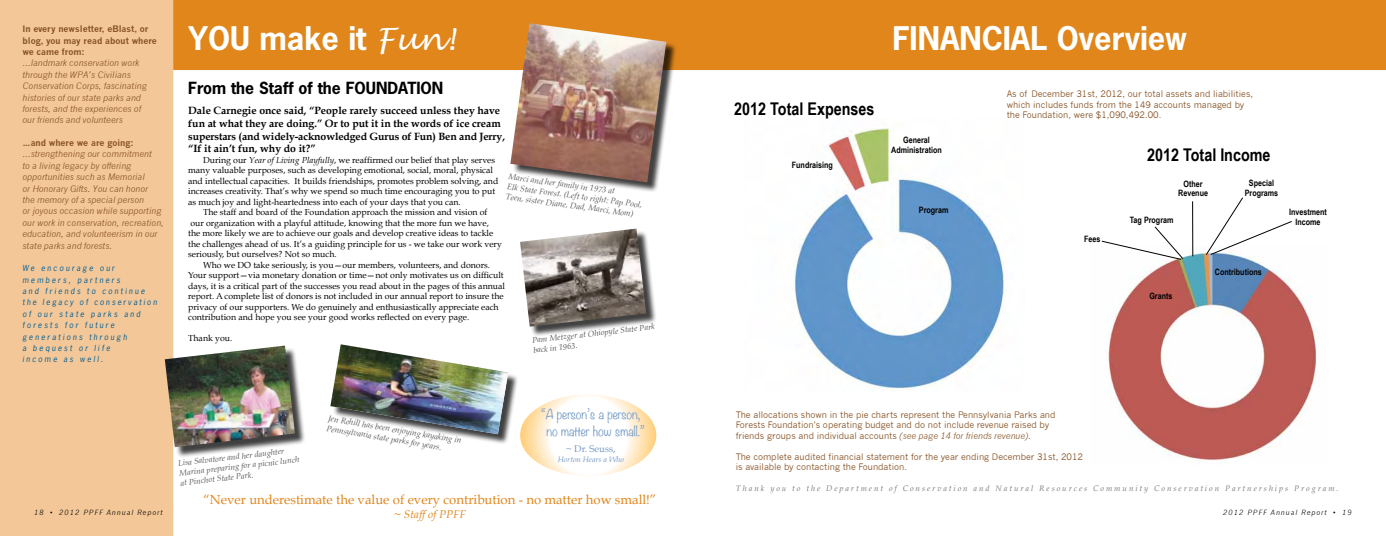
<style>
.page{position:relative;width:1386px;height:536px;background:#fff}
.page>*{position:absolute;margin:0;border:0;box-sizing:border-box;transform-origin:0 0}
.t1{font:700 30.62px "News Gothic Std";color:#fff}
.t2{font:700 17.5px "Arial Narrow";color:#000}
.t3{font:700 15.75px "News Gothic Std";color:#000}
.t4{font:13.12px "Book Antiqua";color:#e0861b}
.t5{font:300 12.25px/16.6px "Noteworthy";color:#7399c6;text-align:center}
.t6{font:italic 11.38px "Book Antiqua";color:#e0861b}
.t7{font:700 10.5px/12.6px "Book Antiqua";color:#000}
.t8{font:9.62px "Book Antiqua";color:#7399c6}
.t9{font:8.75px/10.5px "Book Antiqua";color:#000}
.t10{font:8.75px/10.5px "News Gothic";color:#865122}
.t11{font:italic 8.75px/11.4px "News Gothic";color:#865122}
.t12{font:700 8.75px/9.6px "Arial Narrow";color:#000;text-align:center}
.t13{font:700 8.75px/11.4px "News Gothic";color:#865122}
.t14{font:italic 8.31px/10px "Book Antiqua";color:#58595b}
.t15{font:italic 8.05px "Book Antiqua";letter-spacing:.24em;color:#77787b}
.t16{font:italic 7.88px/11.4px "News Gothic Std";letter-spacing:.27em;color:#005e96}
.t17{font:italic 7.88px "Book Antiqua";color:#7399c6}
.t18{font:italic 7px "News Gothic";letter-spacing:.14em;color:#000}
.s1{font-family:"Lucida Handwriting";font-weight:400;font-style:italic}
.s2{font-style:italic}
</style>
<div class="page">
<div style="left:173px;top:0;width:1213px;height:70px;background:#e0861b"></div>
<img style="left:1108px;top:246px;width:209px;height:214px">
<img style="left:793px;top:125px;width:212px;height:265px">
<div style="left:724px;top:23px;width:630px;height:40px;border:1px solid #e0861b"></div>
<hr style="left:1192px;top:201px;width:1px;height:55px;background:#000">
<svg style="left:1205px;top:197px;width:88px;height:58px"></svg>
<svg style="left:1101px;top:226px;width:83px;height:34px"></svg>
<div style="left:0;top:0;width:173px;height:536px;background:#f3c798"></div>
<div style="left:187px;top:23px;width:506px;height:40px;border:1px solid #e0861b"></div>
<div style="left:522px;top:230px;width:135px;height:107px;background:#000;opacity:.75"></div>
<img style="left:520px;top:228px;width:126px;height:98px">
<div style="left:512px;top:25px;width:165px;height:168px;background:#000;opacity:.75"></div>
<img style="left:510px;top:23px;width:156px;height:159px">
<div style="left:166px;top:347px;width:140px;height:110px;background:#000;opacity:.75"></div>
<img style="left:165px;top:345px;width:130px;height:102px">
<div style="left:332px;top:346px;width:187px;height:99px;background:#000;opacity:.75"></div>
<img style="left:330px;top:344px;width:178px;height:90px">
<svg style="left:520px;top:394px;width:136px;height:82px"></svg>
<p class="t13" style="left:23px;top:23px;width:136px">In every newsletter, eBlast, or blog, you may read about where we came from:</p>
<p class="t11" style="left:23px;top:57px;width:126px">…landmark conservation work through the WPA’s Civilians<br>Conservation Corps, fascinating histories of our state parks and forests, and the experiences of our friends and volunteers</p>
<p class="t13" style="left:23px;top:137px;width:113px">…and where we are going:</p>
<p class="t11" style="left:23px;top:148px;width:143px">…strengthening our commitment<br>to a living legacy by offering opportunities such as Memorial<br>or Honorary Gifts. You can honor<br>the memory of a special person<br>or joyous occasion while supporting our work in conservation, recreation, education, and volunteerism in our state parks and forests.</p>
<p class="t16" style="left:23px;top:263px;width:136px">We encourage our members, partners<br>and friends to continue the legacy of conservation of our state parks and forests for future generations through<br>a bequest or life<br>income as well.</p>
<h1 class="t1" style="left:188px;top:18px;width:268px">YOU make it <span class="s1">Fun!</span></h1>
<h3 class="t3" style="left:188px;top:78px;width:257px">From the Staff of the Foundati on</h3>
<p class="t7" style="left:188px;top:105px;width:318px">Dale Carnegie once said, “People rarely succeed unless they have fun at what they are doing.” Or to put it in the words of ice cream superstars (and widely-acknowledged Gurus of Fun) Ben and Jerry, “If it ain’t fun, why do it?”</p>
<p class="t9" style="left:188px;top:154px;width:312px;text-indent:15px">During our <span class="s2">Year of Living Playfully</span>, we reaffirmed our belief that play serves many valuable purposes, such as developing emotional, social, moral, physical and intellectual capacities. It builds friendships, promotes problem solving, and increases creativity. That’s why we spend so much time encouraging you to put as much joy and light-heartedness into each of your days that you can.</p>
<p class="t9" style="left:188px;top:207px;width:315px;text-indent:15px">The staff and board of the Foundation approach the mission and vision of our organization with a playful attitude, knowing that the more fun we have,<br>the more likely we are to achieve our goals and develop creative ideas to tackle the challenges ahead of us. It’s a guiding principle for us - we take our work very seriously, but ourselves? Not so much.</p>
<p class="t9" style="left:188px;top:259px;width:318px;text-indent:15px">Who we DO take seriously, is you—our members, volunteers, and donors.<br>Your support—via monetary donation or time—not only motivates us on difficult days, it is a critical part of the successes you read about in the pages of this annual report. A complete list of donors is not included in our annual report to insure the privacy of our supporters. We do genuinely and enthusiastically appreciate each contribution and hope you see your good works reflected on every page.</p>
<p class="t9" style="left:188px;top:333px;width:46px">Thank you.</p>
<p class="t14" style="left:509px;top:171px;width:138px;rotate:8deg">Marci and her family in 1973 at<br>Elk State Forest. (Left to right: Pap Pool,<br>Teen, sister Diane, Dad, Marci, Mom)</p>
<p class="t14" style="left:532px;top:334px;width:125px;line-height:10.4px;rotate:-6deg">Pam Metzger at Ohiopyle State Park back in 1963.</p>
<p class="t18" style="left:34px;top:508px;width:130px">18 • 2012 PPFF Annual Report</p>
<p class="t14" style="left:329px;top:413px;width:137px;rotate:9deg">Jen Rehill has been enjoying kayaking in<br>Pennsylvania state parks for years.</p>
<h3 class="t5" style="left:541px;top:406px;width:105px">“A person’s a person, no matter how small.”</h3>
<p class="t8" style="left:566px;top:442px;width:51px">~ Dr. Seuss,</p>
<p class="t17" style="left:558px;top:455px;width:68px">Horton Hears a Who</p>
<h3 class="t4" style="left:203px;top:491px;width:455px">“Never underestimate the value of every contribution - no matter how small!”</h3>
<h3 class="t6" style="left:394px;top:507px;width:73px">~ Staff of PPFF</h3>
<p class="t14" style="left:178px;top:457px;width:122px;rotate:-6deg">Lisa Salvatore and her daughter<br>Marina preparing for a picnic lunch at Pinchot State Park.</p>
<h2 class="t2" style="left:734px;top:95px;width:142px">2012 Total Expenses</h2>
<p class="t12" style="left:792px;top:159px;width:43px">Fundraising</p>
<h1 class="t1" style="left:892px;top:18px;width:47px">FINAN</h1>
<h1 class="t1" style="left:982px;top:18px;width:206px">CIAL Overview</h1>
<p class="t12" style="left:891px;top:135px;width:52px">General<br>Administration</p>
<p class="t12" style="left:919px;top:205px;width:31px">Program</p>
<p class="t10" style="left:1007px;top:89px;width:248px">As of December 31st, 2012, our total assets and liabilities, which includes funds from the 149 accounts managed by the Foundation, were $1,090,492.00.</p>
<h2 class="t2" style="left:1147px;top:142px;width:125px">2012 Total Income</h2>
<p class="t12" style="left:1084px;top:234px;width:18px">Fees</p>
<p class="t12" style="left:1178px;top:178px;width:31px">Other<br>Revenue</p>
<p class="t12" style="left:1130px;top:215px;width:45px">Tag Program</p>
<p class="t12" style="left:1245px;top:178px;width:35px">Special<br>Programs</p>
<p class="t12" style="left:1149px;top:291px;width:25px">Grants</p>
<p class="t12" style="left:1215px;top:267px;width:49px">Contributions</p>
<p class="t12" style="left:1289px;top:207px;width:39px">Investment<br>Income</p>
<p class="t10" style="left:736px;top:409px;width:321px">The allocations shown in the pie charts represent the Pennsylvania Parks and<br>Forests Foundation’s operating budget and do not include revenue raised by friends groups and individual accounts <span class="s2">(see page 14 for friends revenue).</span></p>
<p class="t10" style="left:736px;top:451px;width:349px">The complete audited financial statement for the year ending December 31st, 2012 is available by contacting the Foundation.</p>
<p class="t15" style="left:736px;top:483px;width:604px">Thank you to the Department of Conservation and Natural Resources Community Conservation Partnerships Program.</p>
<p class="t18" style="left:1223px;top:508px;width:130px">2012 PPFF Annual Report • 19</p>
</div>
